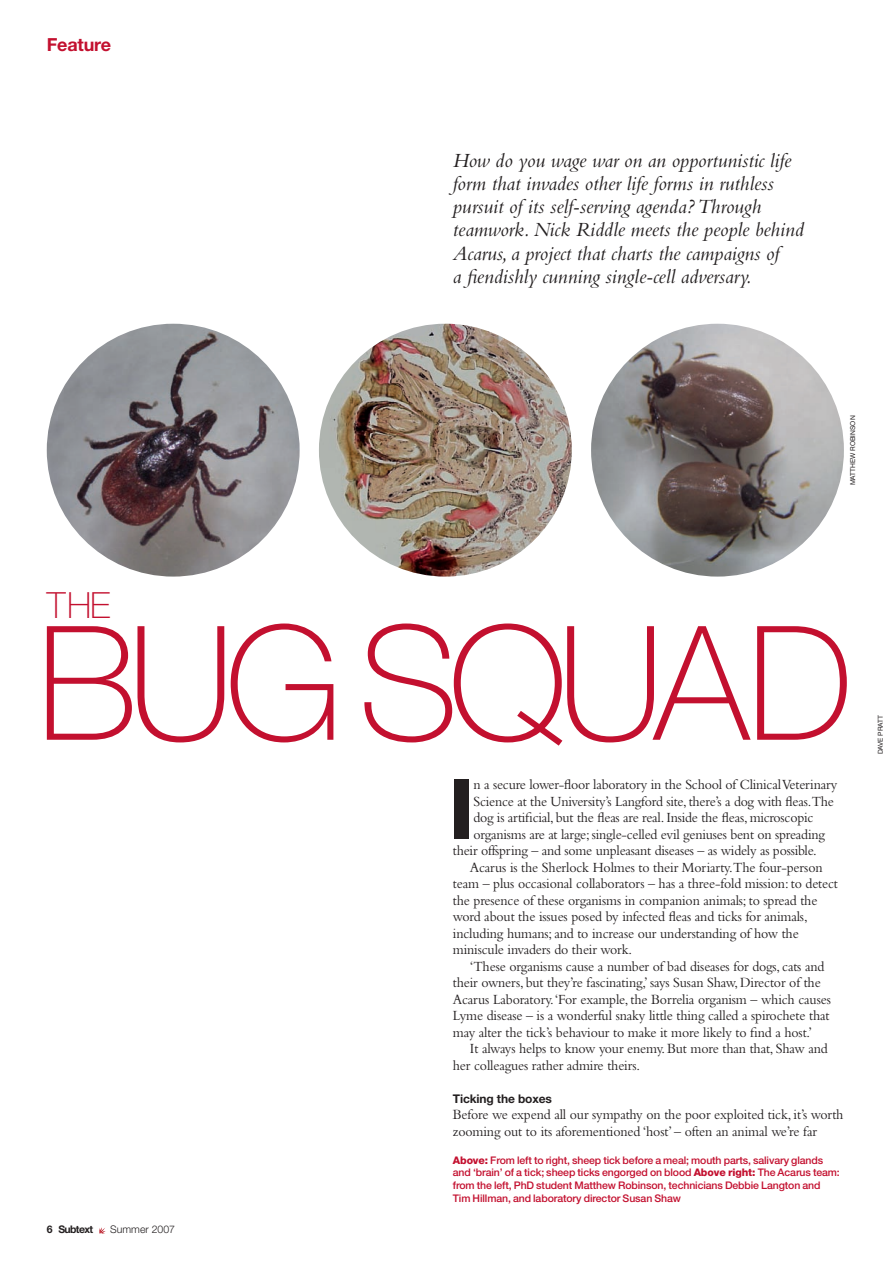
<style>
.page{position:relative;width:893px;height:1263px;background:#fff}
.page>*{position:absolute;margin:0;border:0;box-sizing:border-box;transform-origin:0 0}
.t1{font:100 159px "Helvetica Neue";letter-spacing:-.06em;color:#c3102f}
.t2{font:800 83.1px "Helvetica Neue";color:#231f20;scale:.95 1}
.t3{font:100 36.15px "Helvetica Neue";color:#c3102f}
.t4{font:italic 21px/23.2px "Bembo";letter-spacing:-.005em;color:#231f20}
.t5{font:700 18px "Helvetica Neue";letter-spacing:-.01em;color:#c3102f}
.t6{font:14.7px/16.5px "Bembo";letter-spacing:-.01em;color:#231f20;scale:.95 1}
.t7{font:700 12px "Helvetica Neue";letter-spacing:-.01em;color:#231f20}
.t8{font:500 10.5px/12.8px "Helvetica Neue";letter-spacing:-.01em;color:#c3102f}
.t9{font:300 10.5px "Helvetica Neue";color:#231f20}
.t10{font:700 10.5px "Helvetica Neue";letter-spacing:-.05em;color:#231f20}
.t11{font:6.75px "Helvetica Neue";color:#231f20}
.s1{font-weight:800}
</style>
<div class="page">
<svg style="left:99px;top:1227px;width:6px;height:7px"></svg>
<img style="left:47px;top:324px;width:253px;height:253px;border-radius:50%">
<img style="left:319px;top:324px;width:253px;height:253px;border-radius:50%">
<img style="left:591px;top:324px;width:253px;height:253px;border-radius:50%">
<p class="t5" style="left:47px;top:38px;width:66px">Feature</p>
<p class="t4" style="left:453px;top:150px;width:353px">How do you wage war on an opportunistic life form that invades other life forms in ruthless pursuit of its self-serving agenda?Through teamwork. Nick Riddle meets the people behind Acarus, a project that charts the campaigns of<br>a fiendishly cunning single-cell adversary.</p>
<p class="t11" style="left:850px;top:485px;width:71px;rotate:-90deg">MATTHEW ROBINSON</p>
<h3 class="t3" style="left:47px;top:592px;width:65px">THE</h3>
<h1 class="t1" style="left:37px;top:626px;width:818px">BUG SQUAD</h1>
<h2 class="t2" style="left:449px;top:779px;width:28px">I</h2>
<p class="t6" style="left:473px;top:778px;width:384px">n a secure lower-floor laboratory in the School of ClinicalVeterinary</p>
<p class="t6" style="left:473px;top:794px;width:381px">Science at the University’s Langford site, there’s a dog with fleas.The</p>
<p class="t6" style="left:473px;top:811px;width:359px">dog is artificial, but the fleas are real. Inside the fleas, microscopic</p>
<p class="t6" style="left:473px;top:827px;width:371px">organisms are at large; single-celled evil geniuses bent on spreading</p>
<p class="t6" style="left:453px;top:844px;width:385px">their offspring – and some unpleasant diseases – as widely as possible.</p>
<p class="t6" style="left:470px;top:860px;width:373px">Acarus is the Sherlock Holmes to their Moriarty.The four-person</p>
<p class="t6" style="left:453px;top:877px;width:407px">team – plus occasional collaborators – has a three-fold mission: to detect</p>
<p class="t6" style="left:453px;top:893px;width:385px">the presence of these organisms in companion animals; to spread the</p>
<p class="t6" style="left:453px;top:910px;width:375px">word about the issues posed by infected fleas and ticks for animals,</p>
<p class="t6" style="left:453px;top:926px;width:366px">including humans; and to increase our understanding of how the</p>
<p class="t6" style="left:453px;top:943px;width:190px">miniscule invaders do their work.</p>
<p class="t6" style="left:470px;top:959px;width:375px">‘These organisms cause a number of bad diseases for dogs, cats and</p>
<p class="t6" style="left:453px;top:976px;width:389px">their owners, but they’re fascinating,’ says Susan Shaw, Director of the</p>
<p class="t6" style="left:453px;top:992px;width:399px">Acarus Laboratory.‘For example, the Borrelia organism – which causes</p>
<p class="t6" style="left:453px;top:1009px;width:398px">Lyme disease – is a wonderful snaky little thing called a spirochete that</p>
<p class="t6" style="left:453px;top:1025px;width:379px">may alter the tick’s behaviour to make it more likely to find a host.’</p>
<p class="t6" style="left:470px;top:1042px;width:378px">It always helps to know your enemy. But more than that, Shaw and</p>
<p class="t6" style="left:453px;top:1058px;width:199px">her colleagues rather admire theirs.</p>
<p class="t7" style="left:453px;top:1094px;width:101px">Ticking the boxes</p>
<p class="t6" style="left:453px;top:1108px;width:413px">Before we expend all our sympathy on the poor exploited tick, it’s worth zooming out to its aforementioned ‘host’ – often an animal we’re far</p>
<p class="t10" style="left:47px;top:1226px;width:48px">6 Subtext</p>
<p class="t9" style="left:110px;top:1226px;width:66px">Summer 2007</p>
<p class="t8" style="left:453px;top:1154px;width:388px"><span class="s1">Above:</span> From left to right, sheep tick before a meal; mouth parts, salivary glands and ‘brain’ of a tick; sheep ticks engorged on blood <span class="s1">Above right:</span> The Acarus team: from the left, PhD student Matthew Robinson, technicians Debbie Langton and Tim Hillman, and laboratory director Susan Shaw</p>
<p class="t11" style="left:878px;top:754px;width:41px;rotate:-90deg">DAVE PRATT</p>
</div>
